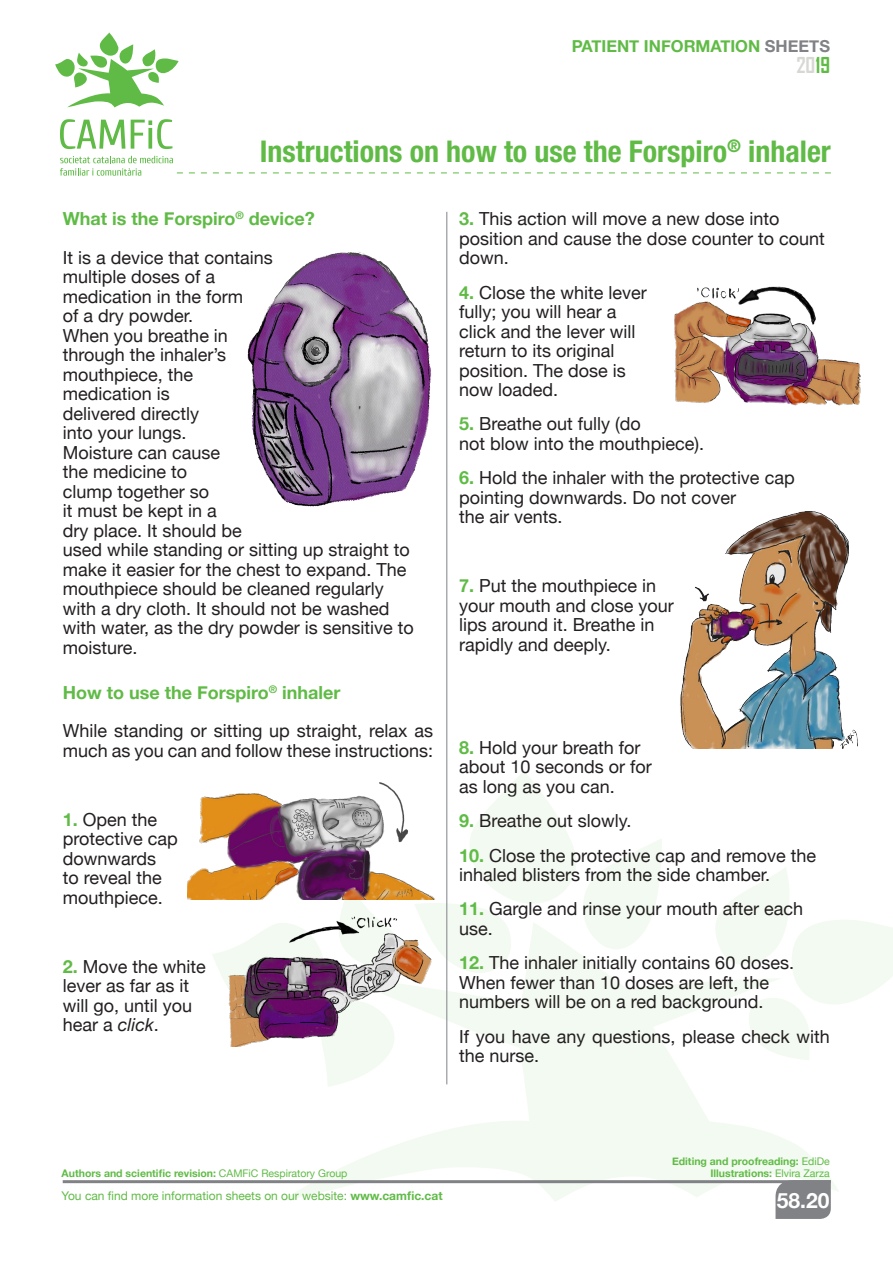
<style>
.page{position:relative;width:893px;height:1263px;background:#fff}
.page>*{position:absolute;margin:0;border:0;box-sizing:border-box;transform-origin:0 0}
.Titulo_3_o_mas_linea{font:700 condensed 30px "Helvetica Neue LT Std";color:#60bb46}
.t1{font:700 21px "Helvetica Neue";color:#fff}
.t2{font:700 21px "Agency FB";color:#d7d7d4}
.Galerada_con_numeros{font:18px/19.5px "Helvetica Neue";color:#231f20}
.Galerada{font:18px/19.5px "Helvetica Neue";color:#231f20}
.Titulillo{font:700 18px "Helvetica Neue";color:#60bb46}
.t3{font:700 16.5px "Helvetica Neue";color:#60bb46}
.t4{font:12px "Helvetica Neue";color:#60bb46}
.t5{font:700 10.5px "Helvetica Neue";color:#60bb46}
.s1{color:#808285}
.s2{color:#60bb46}
.s3{font-weight:700;color:#60bb46}
.s4{font-style:italic}
.s5{font-weight:400}
.s6{font-weight:700}
</style>
<div class="page">
<svg style="left:281px;top:979px;width:557px;height:223px;fill:#f3faf1"></svg>
<svg style="left:212px;top:899px;width:189px;height:188px"></svg>
<svg style="left:414px;top:770px;width:248px;height:209px"></svg>
<svg style="left:715px;top:868px;width:178px;height:192px"></svg>
<hr style="left:63px;top:1180px;width:768px;height:3px;background:#808285">
<div style="left:775px;top:1180px;width:56px;height:39px;background:#808285"></div>
<svg style="left:55px;top:33px;width:124px;height:74px"></svg>
<svg style="left:60px;top:156px;width:771px;height:20px"></svg>
<svg style="left:60px;top:119px;width:65px;height:30px"></svg>
<svg style="left:131px;top:119px;width:41px;height:30px"></svg>
<hr style="left:446px;top:212px;width:1px;height:872px;background:#808285">
<img style="left:247px;top:252px;width:185px;height:255px">
<img style="left:187px;top:778px;width:259px;height:121px">
<img style="left:227px;top:914px;width:208px;height:132px">
<img style="left:680px;top:511px;width:178px;height:238px">
<img style="left:674px;top:286px;width:187px;height:120px">
<p class="t3" style="left:572px;top:33px;width:260px">PATIENT INFORMATION <span class="s1">SHEETS</span></p>
<p class="t2" style="left:796px;top:52px;width:35px">20<span class="s2">19</span></p>
<p class="Titulo_3_o_mas_linea" style="left:260px;top:133px;width:573px">Instructions on how to use the Forspiro<sup>®</sup> inhaler</p>
<p class="Titulillo" style="left:63px;top:205px;width:254px">What is the Forspiro<sup>®</sup> device?</p>
<p class="Galerada" style="left:63px;top:249px;width:352px">It is a device that contains<br>multiple doses of a<br>medication in the form<br>of a dry powder.<br>When you breathe in<br>through the inhaler’s<br>mouthpiece, the<br>medication is<br>delivered directly<br>into your lungs.<br>Moisture can cause<br>the medicine to<br>clump together so<br>it must be kept in a<br>dry place. It should be<br>used while standing or sitting up straight to make it easier for the chest to expand. The mouthpiece should be cleaned regularly with a dry cloth. It should not be washed with water, as the dry powder is sensitive to moisture.</p>
<p class="Titulillo" style="left:63px;top:678px;width:279px">How to use the Forspiro<sup>®</sup> inhaler</p>
<p class="Galerada" style="left:63px;top:722px;width:372px">While standing or sitting up straight, relax as much as you can and follow these instructions:</p>
<p class="Galerada_con_numeros" style="left:63px;top:811px;width:117px"><span class="s3">1.</span> Open the protective cap downwards<br>to reveal the mouthpiece.</p>
<p class="Galerada_con_numeros" style="left:63px;top:957px;width:145px"><span class="s3">2.</span> Move the white lever as far as it will go, until you hear a <span class="s4">click</span>.</p>
<p class="Galerada_con_numeros" style="left:459px;top:210px;width:367px"><span class="s3">3.</span> This action will move a new dose into position and cause the dose counter to count down.</p>
<p class="Galerada_con_numeros" style="left:459px;top:283px;width:189px"><span class="s3">4.</span> Close the white lever fully; you will hear a click and the lever will return to its original position. The dose is now loaded.</p>
<p class="Galerada_con_numeros" style="left:459px;top:415px;width:246px"><span class="s3">5.</span> Breathe out fully (do<br>not blow into the mouthpiece).</p>
<p class="Galerada_con_numeros" style="left:459px;top:469px;width:337px"><span class="s3">6.</span> Hold the inhaler with the protective cap pointing downwards. Do not cover<br>the air vents.</p>
<p class="Galerada_con_numeros" style="left:459px;top:577px;width:216px"><span class="s3">7.</span> Put the mouthpiece in your mouth and close your lips around it. Breathe in rapidly and deeply.</p>
<p class="Galerada_con_numeros" style="left:459px;top:739px;width:194px"><span class="s3">8.</span> Hold your breath for about 10 seconds or for as long as you can.</p>
<p class="Galerada_con_numeros" style="left:459px;top:812px;width:174px"><span class="s3">9.</span> Breathe out slowly.</p>
<p class="Galerada_con_numeros" style="left:459px;top:846px;width:358px"><span class="s3">10.</span> Close the protective cap and remove the inhaled blisters from the side chamber.</p>
<p class="Galerada_con_numeros" style="left:459px;top:900px;width:345px"><span class="s3">11.</span> Gargle and rinse your mouth after each use.</p>
<p class="Galerada_con_numeros" style="left:459px;top:954px;width:336px"><span class="s3">12.</span> The inhaler initially contains 60 doses.<br>When fewer than 10 doses are left, the numbers will be on a red background.</p>
<p class="Galerada" style="left:459px;top:1027px;width:372px">If you have any questions, please check with the nurse.</p>
<p class="t5" style="left:62px;top:1165px;width:287px">Authors and scientific revision: <span class="s5">CAMFiC Respiratory Group</span></p>
<p class="t4" style="left:62px;top:1187px;width:382px">You can find more information sheets on our website: <span class="s6">www.camfic.cat</span></p>
<p class="t5" style="left:672px;top:1153px;width:159px">Editing and proofreading: <span class="s5">EdiDe</span></p>
<p class="t5" style="left:710px;top:1165px;width:121px">Illustrations: <span class="s5">Elvira Zarza</span></p>
<p class="t1" style="left:777px;top:1183px;width:54px">58.20</p>
</div>
